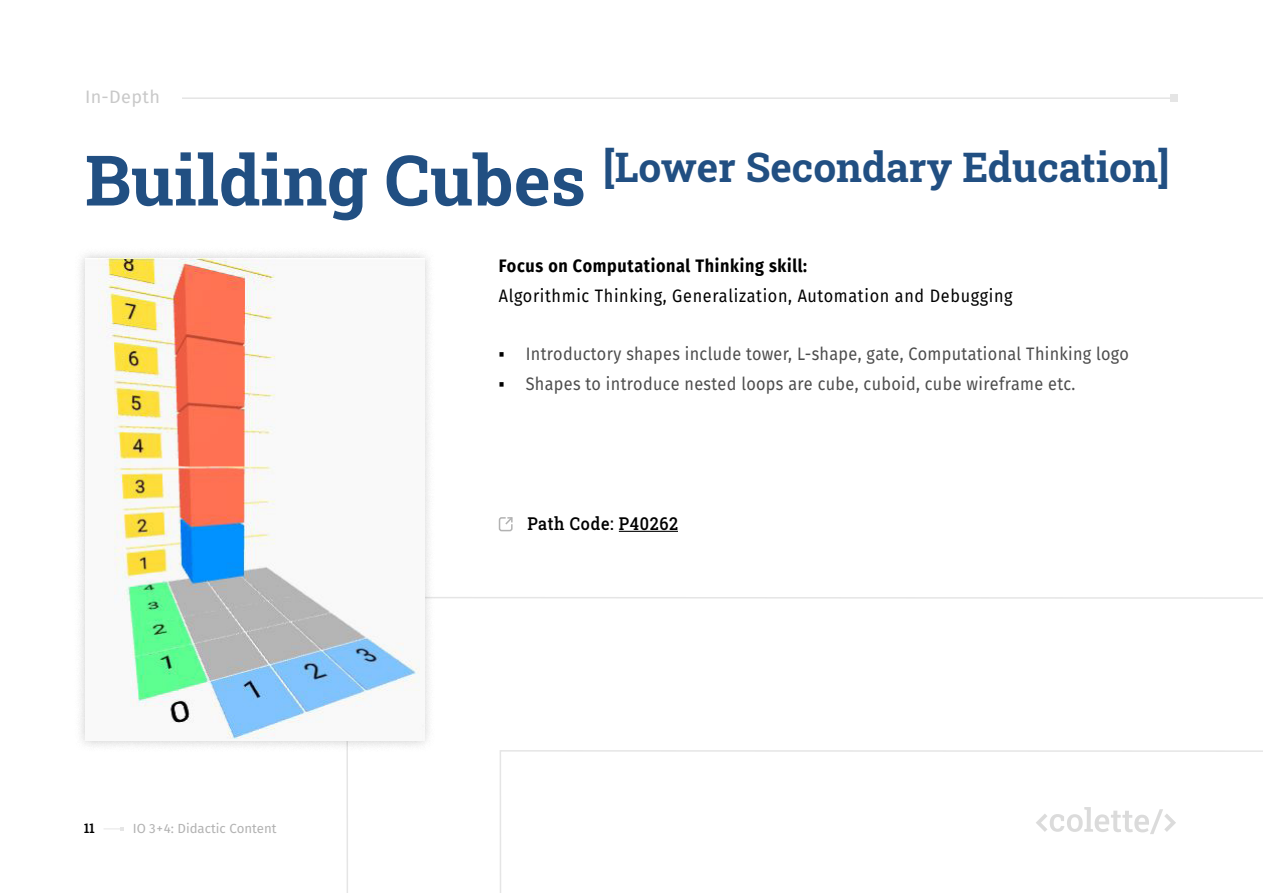
<style>
.page{position:relative;width:1263px;height:893px;background:#fff}
.page>*{position:absolute;margin:0;border:0;box-sizing:border-box;transform-origin:0 0}
.t1{font:40.65px "Roboto Slab";color:#214f82}
.t2{font:18px "Fira Sans";letter-spacing:.02em;color:#4d4d4d;scale:.9 1}
.t3{font:18px "Fira Sans";letter-spacing:.04em;color:#000;scale:.9 1}
.t4{font:700 18px "Fira Sans";letter-spacing:.04em;color:#000;scale:.9 1}
.t5{font:18px "Fira Sans";letter-spacing:.02em;color:#c9c9c9}
.t6{font:17.7px "Roboto Slab";letter-spacing:.04em;color:#000;scale:.92 1}
.t7{font:13.2px "Fira Sans";color:#b2b2b2}
.t8{font:13.2px "Roboto Slab";color:#000;scale:.9 1}
.s1{font-size:69.75px}
.s2{font-family:"Noto Sans";font-weight:700;color:#000}
</style>
<div class="page">
<svg style="left:104px;top:827px;width:19px;height:3px"></svg>
<hr style="left:85px;top:97px;width:1088px;height:2px;background:#e5e5e5">
<div style="left:1170px;top:94px;width:7px;height:8px;background:#e5e5e5"></div>
<svg style="left:346px;top:597px;width:917px;height:296px"></svg>
<div style="left:74px;top:247px;width:361px;height:505px;background:#000;opacity:.2"></div>
<img style="left:85px;top:258px;width:339px;height:483px">
<div style="left:85px;top:84px;width:96px;height:24px;background:#fff"></div>
<hr style="left:619px;top:531px;width:59px;height:1px;background:#000">
<svg style="left:498px;top:517px;width:15px;height:15px"></svg>
<p class="t5" style="left:85px;top:84px;width:76px">In-Depth</p>
<h1 class="t1" style="left:85px;top:140px;width:1086px"><span class="s1">Building Cubes</span> [Lower Secondary Education]</h1>
<p class="t4" style="left:499px;top:253px;width:344px">Focus on Computational Thinking skill:</p>
<p class="t3" style="left:499px;top:283px;width:572px">Algorithmic Thinking, Generalization, Automation and Debugging</p>
<p class="t2" style="left:499px;top:341px;width:702px"><span class="s2">▪</span> Introductory shapes include tower, L-shape, gate, Computational Thinking logo</p>
<p class="t2" style="left:499px;top:371px;width:642px"><span class="s2">▪</span> Shapes to introduce nested loops are cube, cuboid, cube wireframe etc.</p>
<p class="t8" style="left:84px;top:820px;width:13px">11</p>
<p class="t7" style="left:133px;top:819px;width:145px">IO 3+4: Didactic Content</p>
<p class="t6" style="left:527px;top:511px;width:165px">Path Code: P40262</p>
</div>
